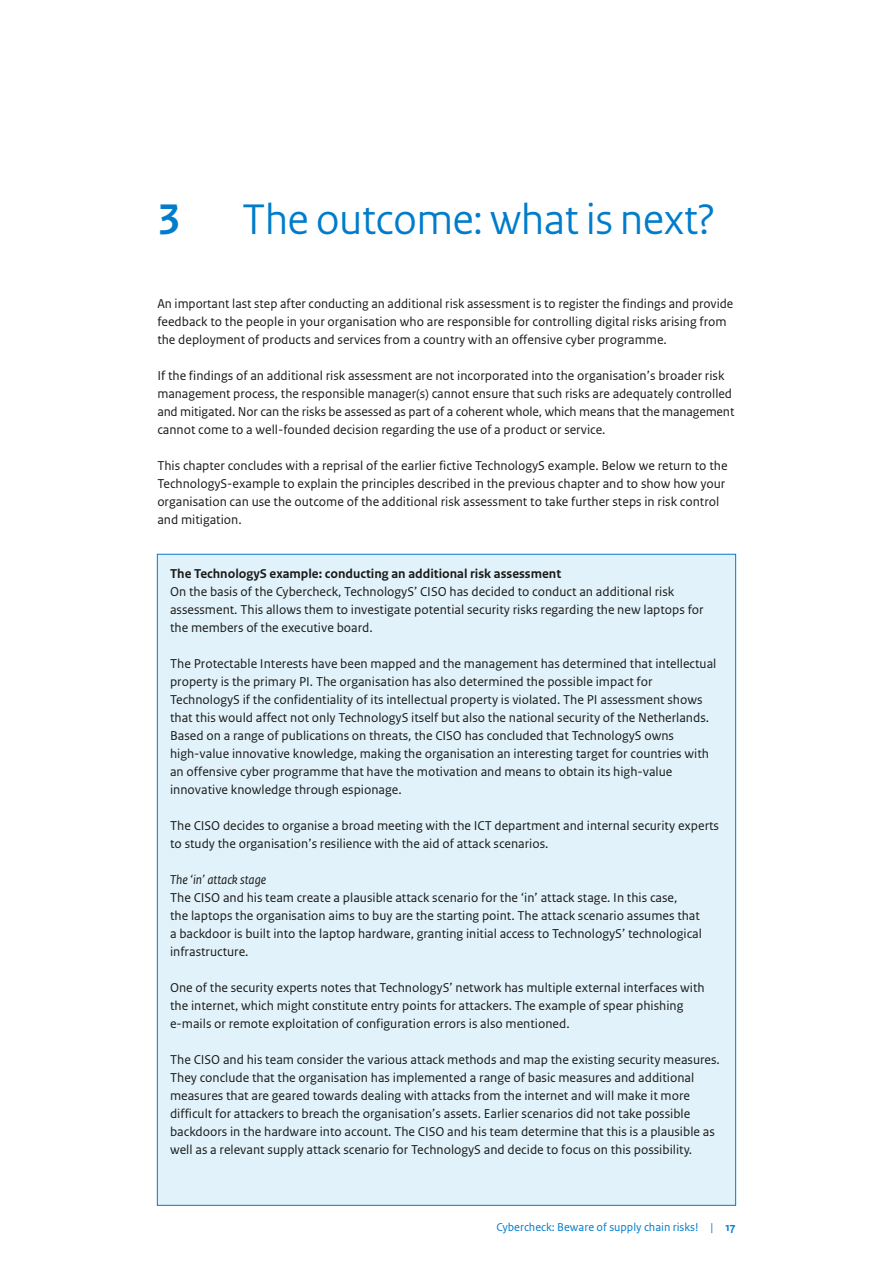
<style>
.page{position:relative;width:893px;height:1263px;background:#fff}
.page>*{position:absolute;margin:0;border:0;box-sizing:border-box;transform-origin:0 0}
.H2_Kop_hoofdstuk{font:45px "Rijksoverheid Sans Heading";color:#007ccb}
.H2_Kop_hoofdstuk-2{font:700 45px "Rijksoverheid Sans Heading";color:#007ccb}
.Kadertekst{font:13.5px/18px "Rijksoverheid Sans Text";color:#1a1a18}
.P_Broodtekst_Sans{font:13.5px/18px "Rijksoverheid Sans Text";color:#1a1a18}
.Kadertekst-2{font:700 13.5px "Rijksoverheid Sans Text";color:#1a1a18}
.Kader_tussenkop{font:italic 13.5px "Rijksoverheid Sans Text";color:#1a1a18}
.t1{font:12px "Rijksoverheid Sans Text";color:#007ccb}
.s1{font-weight:700}
</style>
<div class="page">
<div style="left:157px;top:554px;width:579px;height:652px;background:#e1f2fa;border:1px solid #007ccb"></div>
<h2 class="H2_Kop_hoofdstuk-2" style="left:157px;top:194px;width:25px">3</h2>
<h2 class="H2_Kop_hoofdstuk" style="left:242px;top:193px;width:474px">The outcome: what is next?</h2>
<p class="P_Broodtekst_Sans" style="left:157px;top:295px;width:577px">An important last step after conducting an additional risk assessment is to register the findings and provide feedback to the people in your organisation who are responsible for controlling digital risks arising from the deployment of products and services from a country with an offensive cyber programme.</p>
<p class="P_Broodtekst_Sans" style="left:157px;top:367px;width:579px">If the findings of an additional risk assessment are not incorporated into the organisation’s broader risk management process, the responsible manager(s) cannot ensure that such risks are adequately controlled and mitigated. Nor can the risks be assessed as part of a coherent whole, which means that the management cannot come to a well-founded decision regarding the use of a product or service.</p>
<p class="P_Broodtekst_Sans" style="left:157px;top:457px;width:572px">This chapter concludes with a reprisal of the earlier fictive TechnologyS example. Below we return to the TechnologyS-example to explain the principles described in the previous chapter and to show how your organisation can use the outcome of the additional risk assessment to take further steps in risk control and mitigation.</p>
<p class="Kadertekst-2" style="left:170px;top:566px;width:393px">The TechnologyS example: conducting an additional risk assessment</p>
<p class="Kadertekst" style="left:170px;top:583px;width:535px">On the basis of the Cybercheck, TechnologyS’ CISO has decided to conduct an additional risk assessment. This allows them to investigate potential security risks regarding the new laptops for the members of the executive board.</p>
<p class="Kadertekst" style="left:170px;top:655px;width:548px">The Protectable Interests have been mapped and the management has determined that intellectual property is the primary PI. The organisation has also determined the possible impact for TechnologyS if the confidentiality of its intellectual property is violated. The PI assessment shows that this would affect not only TechnologyS itself but also the national security of the Netherlands.<br>Based on a range of publications on threats, the CISO has concluded that TechnologyS owns high-value innovative knowledge, making the organisation an interesting target for countries with an offensive cyber programme that have the motivation and means to obtain its high-value innovative knowledge through espionage.</p>
<p class="Kadertekst" style="left:170px;top:817px;width:550px">The CISO decides to organise a broad meeting with the ICT department and internal security experts to study the organisation’s resilience with the aid of attack scenarios.</p>
<p class="Kader_tussenkop" style="left:170px;top:872px;width:98px">The ‘in’ attack stage</p>
<p class="Kadertekst" style="left:170px;top:889px;width:533px">The CISO and his team create a plausible attack scenario for the ‘in’ attack stage. In this case,<br>the laptops the organisation aims to buy are the starting point. The attack scenario assumes that a backdoor is built into the laptop hardware, granting initial access to TechnologyS’ technological infrastructure.</p>
<p class="Kadertekst" style="left:170px;top:979px;width:536px">One of the security experts notes that TechnologyS’ network has multiple external interfaces with the internet, which might constitute entry points for attackers. The example of spear phishing e-mails or remote exploitation of configuration errors is also mentioned.</p>
<p class="Kadertekst" style="left:170px;top:1051px;width:551px">The CISO and his team consider the various attack methods and map the existing security measures.<br>They conclude that the organisation has implemented a range of basic measures and additional measures that are geared towards dealing with attacks from the internet and will make it more difficult for attackers to breach the organisation’s assets. Earlier scenarios did not take possible backdoors in the hardware into account. The CISO and his team determine that this is a plausible as well as a relevant supply attack scenario for TechnologyS and decide to focus on this possibility.</p>
<p class="t1" style="left:496px;top:1220px;width:241px">Cybercheck: Beware of supply chain risks! | <span class="s1">17</span></p>
</div>
